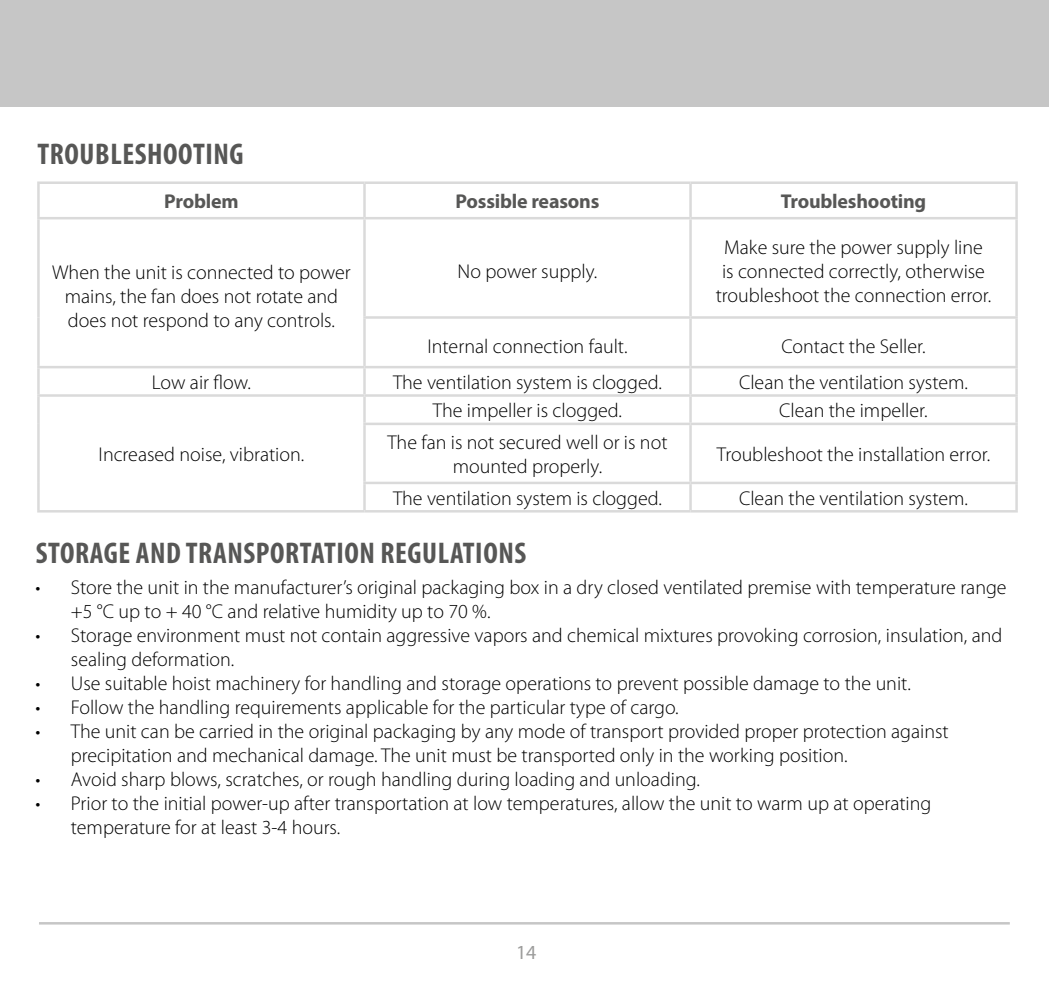
<style>
.page{position:relative;width:1049px;height:993px;background:#fff}
.page>*{position:absolute;margin:0;border:0;box-sizing:border-box;transform-origin:0 0}
.t1{font:700 condensed 30px "Myriad Pro";letter-spacing:.02em;color:#575756}
.t2{font:300 20px/24px "Myriad Pro";color:#000}
.t3{font:700 20px "Myriad Pro";letter-spacing:-.01em;color:#575756}
.t4{font:20px "Myriad Pro";color:#9d9d9c}
</style>
<div class="page">
<div style="left:0;top:0;width:1049px;height:106px;background:#c6c6c6"></div>
<hr style="left:39px;top:921px;width:971px;height:3px;background:#c6c6c6">
<hr style="left:37px;top:510px;width:327px;height:2px;background:#dadada">
<hr style="left:37px;top:181px;width:327px;height:3px;background:#dadada">
<hr style="left:37px;top:184px;width:3px;height:33px;background:#dadada">
<hr style="left:364px;top:181px;width:326px;height:3px;background:#dadada">
<hr style="left:363px;top:184px;width:3px;height:33px;background:#dadada">
<hr style="left:690px;top:181px;width:328px;height:3px;background:#dadada">
<hr style="left:689px;top:184px;width:3px;height:33px;background:#dadada">
<hr style="left:1015px;top:184px;width:3px;height:33px;background:#dadada">
<hr style="left:37px;top:217px;width:327px;height:2px;background:#dadada">
<hr style="left:37px;top:219px;width:3px;height:98px;background:#dadada">
<hr style="left:37px;top:317px;width:3px;height:49px;background:#dadada">
<hr style="left:364px;top:217px;width:326px;height:2px;background:#dadada">
<hr style="left:363px;top:219px;width:3px;height:97px;background:#dadada">
<hr style="left:690px;top:217px;width:328px;height:2px;background:#dadada">
<hr style="left:689px;top:219px;width:3px;height:97px;background:#dadada">
<hr style="left:1015px;top:219px;width:3px;height:97px;background:#dadada">
<hr style="left:363px;top:316px;width:327px;height:2px;background:#dadada">
<hr style="left:363px;top:318px;width:3px;height:48px;background:#dadada">
<hr style="left:690px;top:316px;width:328px;height:2px;background:#dadada">
<hr style="left:689px;top:318px;width:3px;height:48px;background:#dadada">
<hr style="left:1015px;top:318px;width:3px;height:48px;background:#dadada">
<hr style="left:37px;top:366px;width:327px;height:2px;background:#dadada">
<hr style="left:37px;top:368px;width:3px;height:26px;background:#dadada">
<hr style="left:364px;top:366px;width:326px;height:2px;background:#dadada">
<hr style="left:363px;top:368px;width:3px;height:26px;background:#dadada">
<hr style="left:690px;top:366px;width:328px;height:2px;background:#dadada">
<hr style="left:689px;top:368px;width:3px;height:26px;background:#dadada">
<hr style="left:1015px;top:368px;width:3px;height:26px;background:#dadada">
<hr style="left:37px;top:394px;width:327px;height:2px;background:#dadada">
<hr style="left:37px;top:396px;width:3px;height:28px;background:#dadada">
<hr style="left:37px;top:424px;width:3px;height:59px;background:#dadada">
<hr style="left:37px;top:483px;width:3px;height:27px;background:#dadada">
<hr style="left:364px;top:394px;width:326px;height:2px;background:#dadada">
<hr style="left:363px;top:396px;width:3px;height:26px;background:#dadada">
<hr style="left:690px;top:394px;width:328px;height:2px;background:#dadada">
<hr style="left:689px;top:396px;width:3px;height:26px;background:#dadada">
<hr style="left:1015px;top:396px;width:3px;height:26px;background:#dadada">
<hr style="left:363px;top:422px;width:327px;height:3px;background:#dadada">
<hr style="left:363px;top:425px;width:3px;height:56px;background:#dadada">
<hr style="left:690px;top:422px;width:328px;height:3px;background:#dadada">
<hr style="left:689px;top:425px;width:3px;height:56px;background:#dadada">
<hr style="left:1015px;top:425px;width:3px;height:56px;background:#dadada">
<hr style="left:363px;top:481px;width:327px;height:3px;background:#dadada">
<hr style="left:363px;top:484px;width:3px;height:26px;background:#dadada">
<hr style="left:690px;top:481px;width:328px;height:3px;background:#dadada">
<hr style="left:689px;top:484px;width:3px;height:26px;background:#dadada">
<hr style="left:1015px;top:484px;width:3px;height:26px;background:#dadada">
<hr style="left:364px;top:510px;width:326px;height:2px;background:#dadada">
<hr style="left:690px;top:510px;width:328px;height:2px;background:#dadada">
<h1 class="t1" style="left:38px;top:135px;width:208px">TROUBLESHOOTING</h1>
<p class="t3" style="left:164px;top:188px;width:76px">Problem</p>
<p class="t3" style="left:456px;top:188px;width:145px">Possible reasons</p>
<p class="t3" style="left:781px;top:188px;width:147px">Troubleshooting</p>
<p class="t2" style="left:52px;top:260px;width:300px;text-align:center">When the unit is connected to power mains, the fan does not rotate and does not respond to any controls.</p>
<p class="t2" style="left:458px;top:260px;width:141px">No power supply.</p>
<p class="t2" style="left:716px;top:236px;width:277px;text-align:center">Make sure the power supply line<br>is connected correctly, otherwise troubleshoot the connection error.</p>
<p class="t2" style="left:427px;top:334px;width:202px">Internal connection fault.</p>
<p class="t2" style="left:781px;top:334px;width:146px">Contact the Seller.</p>
<p class="t2" style="left:152px;top:370px;width:100px">Low air flow.</p>
<p class="t2" style="left:393px;top:370px;width:270px">The ventilation system is clogged.</p>
<p class="t2" style="left:739px;top:370px;width:230px">Clean the ventilation system.</p>
<p class="t2" style="left:98px;top:442px;width:207px">Increased noise, vibration.</p>
<p class="t2" style="left:433px;top:398px;width:191px">The impeller is clogged.</p>
<p class="t2" style="left:779px;top:398px;width:150px">Clean the impeller.</p>
<p class="t2" style="left:387px;top:430px;width:282px;text-align:center">The fan is not secured well or is not mounted properly.</p>
<p class="t2" style="left:717px;top:442px;width:275px">Troubleshoot the installation error.</p>
<p class="t2" style="left:393px;top:486px;width:270px">The ventilation system is clogged.</p>
<p class="t2" style="left:739px;top:486px;width:230px">Clean the ventilation system.</p>
<h1 class="t1" style="left:36px;top:533px;width:492px">STORAGE AND TRANSPORTATION REGULATIONS</h1>
<p class="t2" style="left:71px;top:575px;width:937px;text-indent:-35px">• Store the unit in the manufacturer’s original packaging box in a dry closed ventilated premise with temperature range +5 °C up to + 40 °C and relative humidity up to 70 %.</p>
<p class="t2" style="left:71px;top:623px;width:933px;text-indent:-35px">• Storage environment must not contain aggressive vapors and chemical mixtures provoking corrosion, insulation, and sealing deformation.</p>
<p class="t2" style="left:35px;top:671px;width:877px">• Use suitable hoist machinery for handling and storage operations to prevent possible damage to the unit.</p>
<p class="t2" style="left:35px;top:695px;width:645px">• Follow the handling requirements applicable for the particular type of cargo.</p>
<p class="t2" style="left:71px;top:719px;width:879px;text-indent:-35px">• The unit can be carried in the original packaging by any mode of transport provided proper protection against precipitation and mechanical damage. The unit must be transported only in the working position.</p>
<p class="t2" style="left:35px;top:767px;width:666px">• Avoid sharp blows, scratches, or rough handling during loading and unloading.</p>
<p class="t2" style="left:71px;top:791px;width:862px;text-indent:-35px">• Prior to the initial power-up after transportation at low temperatures, allow the unit to warm up at operating temperature for at least 3-4 hours.</p>
<p class="t4" style="left:516px;top:939px;width:22px">14</p>
</div>
